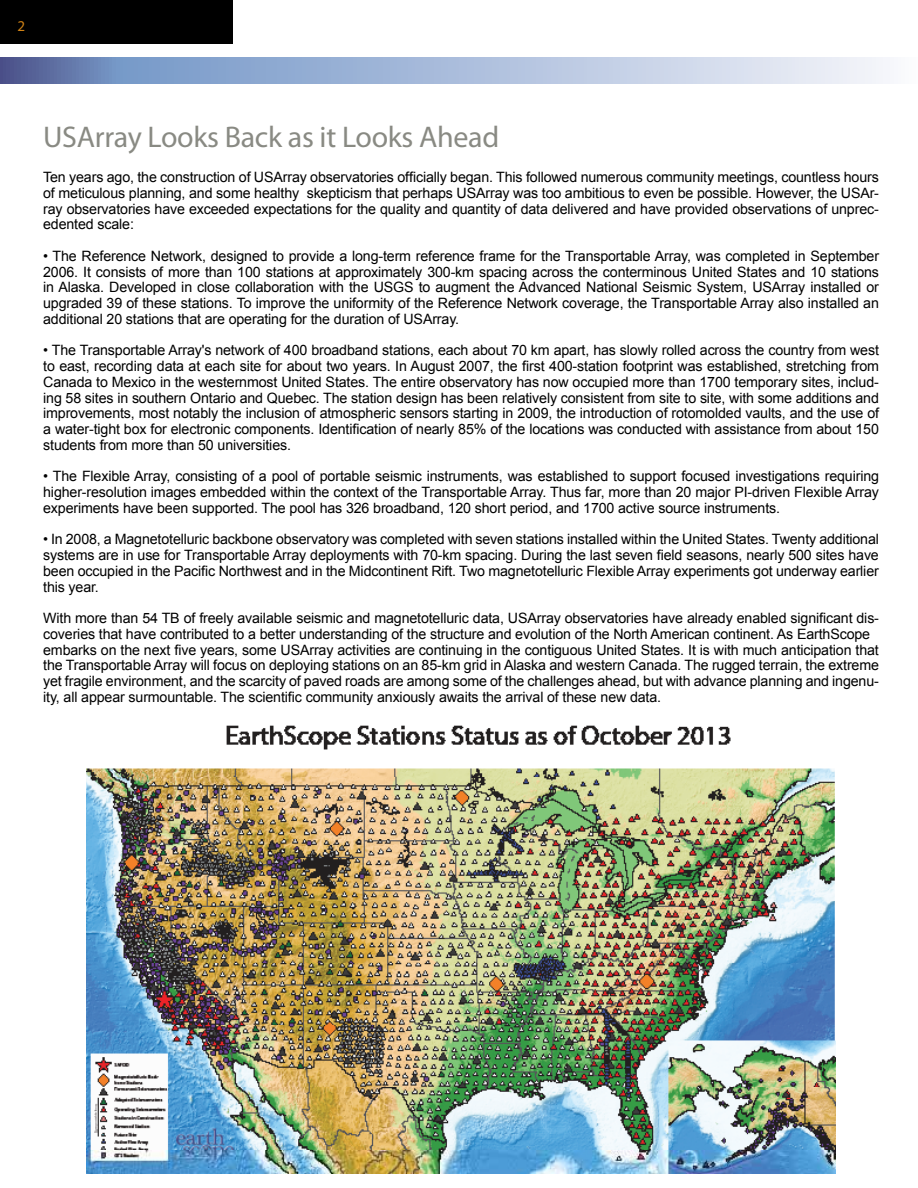
<style>
.page{position:relative;width:918px;height:1188px;background:#fff}
.page>*{position:absolute;margin:0;border:0;box-sizing:border-box;transform-origin:0 0}
.t1{font:30px "Myriad Pro";letter-spacing:-.01em;color:#898a83}
.t2{font:15px "Myriad Pro";color:#d18316}
.t3{font:14.25px/15.8px "Arial";letter-spacing:-.01em;color:#000;text-align:justify}
</style>
<div class="page">
<div style="left:0;top:0;width:233px;height:44px;background:#000"></div>
<svg style="left:0;top:57px;width:883px;height:26px;background:#a7b9d7"></svg>
<img style="left:87px;top:725px;width:749px;height:448px">
<p class="t2" style="left:18px;top:16px;width:9px">2</p>
<h1 class="t1" style="left:43px;top:118px;width:458px">USArray Looks Back as it Looks Ahead</h1>
<p class="t3" style="left:43px;top:169px;width:837px">Ten years ago, the construction of USArray observatories officially began. This followed numerous community meetings, countless hours of meticulous planning, and some healthy skepticism that perhaps USArray was too ambitious to even be possible. However, the USAr&shy;ray observatories have exceeded expectations for the quality and quantity of data delivered and have provided observations of unprec&shy;edented scale:</p>
<p class="t3" style="left:43px;top:248px;width:837px">• The Reference Network, designed to provide a long-term reference frame for the Transportable Array, was completed in September 2006. It consists of more than 100 stations at approximately 300-km spacing across the conterminous United States and 10 stations in Alaska. Developed in close collaboration with the USGS to augment the Advanced National Seismic System, USArray installed or upgraded 39 of these stations. To improve the uniformity of the Reference Network coverage, the Transportable Array also installed an additional 20 stations that are operating for the duration of USArray.</p>
<p class="t3" style="left:43px;top:343px;width:837px">• The Transportable Array's network of 400 broadband stations, each about 70 km apart, has slowly rolled across the country from west to east, recording data at each site for about two years. In August 2007, the first 400-station footprint was established, stretching from Canada to Mexico in the westernmost United States. The entire observatory has now occupied more than 1700 temporary sites, includ&shy;ing 58 sites in southern Ontario and Quebec. The station design has been relatively consistent from site to site, with some additions and improvements, most notably the inclusion of atmospheric sensors starting in 2009, the introduction of rotomolded vaults, and the use of a water-tight box for electronic components. Identification of nearly 85% of the locations was conducted with assistance from about 150 students from more than 50 universities.</p>
<p class="t3" style="left:43px;top:469px;width:837px">• The Flexible Array, consisting of a pool of portable seismic instruments, was established to support focused investigations requiring higher-resolution images embedded within the context of the Transportable Array. Thus far, more than 20 major PI-driven Flexible Array experiments have been supported. The pool has 326 broadband, 120 short period, and 1700 active source instruments.</p>
<p class="t3" style="left:43px;top:532px;width:837px">• In 2008, a Magnetotelluric backbone observatory was completed with seven stations installed within the United States. Twenty additional systems are in use for Transportable Array deployments with 70-km spacing. During the last seven field seasons, nearly 500 sites have been occupied in the Pacific Northwest and in the Midcontinent Rift. Two magnetotelluric Flexible Array experiments got underway earlier this year.</p>
<p class="t3" style="left:43px;top:610px;width:837px;text-align:left">With more than 54 TB of freely available seismic and magnetotelluric data, USArray observatories have already enabled significant dis&shy;coveries that have contributed to a better understanding of the structure and evolution of the North American continent. As EarthScope embarks on the next five years, some USArray activities are continuing in the contiguous United States. It is with much anticipation that the Transportable Array will focus on deploying stations on an 85-km grid in Alaska and western Canada. The rugged terrain, the extreme yet fragile environment, and the scarcity of paved roads are among some of the challenges ahead, but with advance planning and ingenu&shy;ity, all appear surmountable. The scientific community anxiously awaits the arrival of these new data.</p>
</div>
